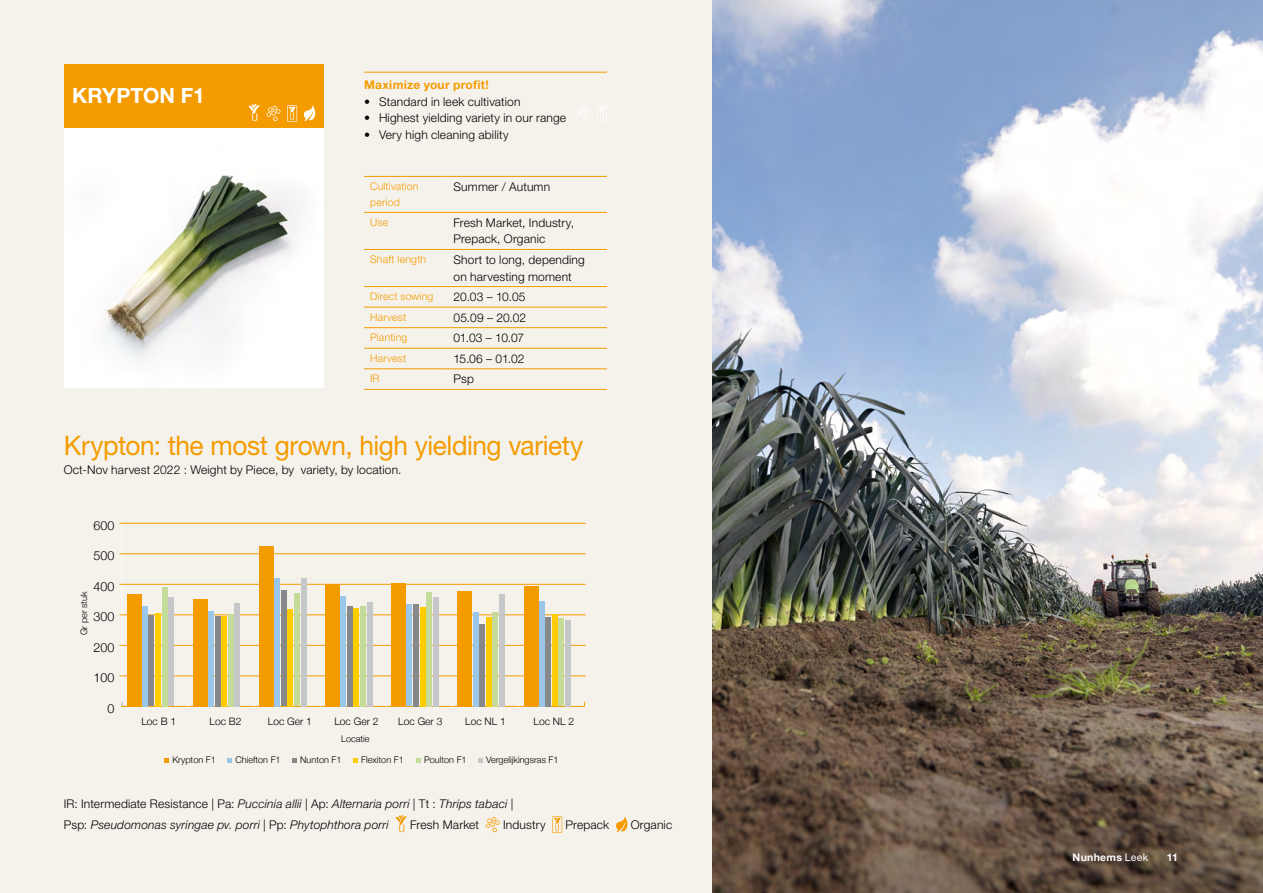
<style>
.page{position:relative;width:1263px;height:893px;background:#f5f2eb}
.page>*{position:absolute;margin:0;border:0;box-sizing:border-box;transform-origin:0 0}
.t1{font:27px "Helvetica Neue LT Std";letter-spacing:-.015em;color:#f49b00}
.t2{font:700 21px "Helvetica Neue LT Std";color:#fff}
.t3{font:300 12.6px "Helvetica Neue";color:#000}
.t4{font:300 12px/16.5px "Helvetica Neue LT Std";letter-spacing:.015em;color:#000}
.t5{font:italic 300 12px/21.3px "Helvetica Neue LT Std";letter-spacing:.015em;color:#000}
.t6{font:700 12px "Helvetica Neue LT Std";letter-spacing:.02em;color:#f49b00}
.t7{font:300 10.5px/16.5px "Helvetica Neue LT Std";letter-spacing:.02em;color:#f49b00}
.t8{font:700 10.5px "Helvetica Neue LT Std";letter-spacing:.025em;color:#fff}
.t9{font:300 10.2px "Helvetica Neue";color:#000}
.t10{font:300 9.15px "Helvetica Neue";color:#000}
.s1{font-style:normal}
.s2{font-weight:400}
</style>
<div class="page">
<div style="left:64px;top:128px;width:260px;height:259px;background:#fff"></div>
<img style="left:101px;top:175px;width:203px;height:185px">
<div style="left:64px;top:64px;width:260px;height:64px;background:#f49b00"></div>
<hr style="left:364px;top:72px;width:243px;height:1px;background:#f49b00">
<hr style="left:364px;top:176px;width:83px;height:1px;background:#f49b00">
<hr style="left:447px;top:176px;width:160px;height:1px;background:#f49b00">
<hr style="left:364px;top:212px;width:83px;height:1px;background:#f49b00">
<hr style="left:447px;top:212px;width:160px;height:1px;background:#f49b00">
<hr style="left:364px;top:249px;width:83px;height:1px;background:#f49b00">
<hr style="left:447px;top:249px;width:160px;height:1px;background:#f49b00">
<hr style="left:364px;top:286px;width:83px;height:1px;background:#f49b00">
<hr style="left:447px;top:286px;width:160px;height:1px;background:#f49b00">
<hr style="left:364px;top:307px;width:83px;height:1px;background:#f49b00">
<hr style="left:447px;top:307px;width:160px;height:1px;background:#f49b00">
<hr style="left:364px;top:327px;width:83px;height:1px;background:#f49b00">
<hr style="left:447px;top:327px;width:160px;height:1px;background:#f49b00">
<hr style="left:364px;top:348px;width:83px;height:1px;background:#f49b00">
<hr style="left:447px;top:348px;width:160px;height:1px;background:#f49b00">
<hr style="left:364px;top:369px;width:83px;height:1px;background:#f49b00">
<hr style="left:447px;top:369px;width:160px;height:1px;background:#f49b00">
<hr style="left:364px;top:389px;width:83px;height:1px;background:#f49b00">
<hr style="left:447px;top:389px;width:160px;height:1px;background:#f49b00">
<svg style="left:248px;top:104px;width:12px;height:17px"></svg>
<svg style="left:267px;top:106px;width:13px;height:15px"></svg>
<svg style="left:287px;top:105px;width:10px;height:17px"></svg>
<svg style="left:303px;top:105px;width:13px;height:16px"></svg>
<svg style="left:577px;top:106px;width:13px;height:15px"></svg>
<svg style="left:597px;top:105px;width:10px;height:17px"></svg>
<svg style="left:164px;top:758px;width:5px;height:5px"></svg>
<svg style="left:227px;top:758px;width:5px;height:5px"></svg>
<svg style="left:292px;top:758px;width:5px;height:5px"></svg>
<svg style="left:353px;top:758px;width:5px;height:5px"></svg>
<svg style="left:416px;top:758px;width:5px;height:5px"></svg>
<svg style="left:478px;top:758px;width:5px;height:5px"></svg>
<hr style="left:122px;top:706px;width:463px;height:1px;background:#f49b00">
<hr style="left:121px;top:523px;width:1px;height:183px;background:#fff">
<svg style="left:121px;top:702px;width:6px;height:5px"></svg>
<hr style="left:119px;top:676px;width:467px;height:1px;background:#f49b00">
<hr style="left:119px;top:645px;width:467px;height:1px;background:#f49b00">
<hr style="left:119px;top:615px;width:467px;height:1px;background:#f49b00">
<hr style="left:119px;top:584px;width:467px;height:1px;background:#f49b00">
<hr style="left:119px;top:553px;width:467px;height:1px;background:#f49b00">
<hr style="left:119px;top:523px;width:467px;height:1px;background:#f49b00">
<div style="left:168px;top:597px;width:6px;height:109px;background:#c6c7c8"></div>
<div style="left:234px;top:603px;width:6px;height:103px;background:#c6c7c8"></div>
<div style="left:301px;top:578px;width:6px;height:128px;background:#c6c7c8"></div>
<div style="left:367px;top:602px;width:6px;height:104px;background:#c6c7c8"></div>
<div style="left:433px;top:597px;width:6px;height:109px;background:#c6c7c8"></div>
<div style="left:499px;top:594px;width:6px;height:112px;background:#c6c7c8"></div>
<div style="left:565px;top:620px;width:6px;height:86px;background:#c6c7c8"></div>
<div style="left:162px;top:587px;width:6px;height:119px;background:#c4db99"></div>
<div style="left:228px;top:614px;width:6px;height:92px;background:#c4db99"></div>
<div style="left:294px;top:593px;width:6px;height:113px;background:#c4db99"></div>
<div style="left:360px;top:606px;width:6px;height:100px;background:#c4db99"></div>
<div style="left:426px;top:592px;width:6px;height:114px;background:#c4db99"></div>
<div style="left:492px;top:612px;width:6px;height:94px;background:#c4db99"></div>
<div style="left:558px;top:618px;width:6px;height:88px;background:#c4db99"></div>
<div style="left:155px;top:613px;width:6px;height:93px;background:#fecc00"></div>
<div style="left:221px;top:616px;width:6px;height:90px;background:#fecc00"></div>
<div style="left:287px;top:609px;width:6px;height:97px;background:#fecc00"></div>
<div style="left:353px;top:608px;width:6px;height:98px;background:#fecc00"></div>
<div style="left:420px;top:607px;width:6px;height:99px;background:#fecc00"></div>
<div style="left:486px;top:617px;width:6px;height:89px;background:#fecc00"></div>
<div style="left:552px;top:614px;width:6px;height:92px;background:#fecc00"></div>
<div style="left:148px;top:615px;width:6px;height:91px;background:#87888a"></div>
<div style="left:215px;top:616px;width:6px;height:90px;background:#87888a"></div>
<div style="left:281px;top:590px;width:6px;height:116px;background:#87888a"></div>
<div style="left:347px;top:606px;width:6px;height:100px;background:#87888a"></div>
<div style="left:413px;top:604px;width:6px;height:102px;background:#87888a"></div>
<div style="left:479px;top:624px;width:6px;height:82px;background:#87888a"></div>
<div style="left:545px;top:617px;width:6px;height:89px;background:#87888a"></div>
<div style="left:142px;top:606px;width:6px;height:100px;background:#9ac6e7"></div>
<div style="left:208px;top:611px;width:6px;height:95px;background:#9ac6e7"></div>
<div style="left:274px;top:578px;width:6px;height:128px;background:#9ac6e7"></div>
<div style="left:340px;top:596px;width:6px;height:110px;background:#9ac6e7"></div>
<div style="left:406px;top:604px;width:6px;height:102px;background:#9ac6e7"></div>
<div style="left:472px;top:612px;width:6px;height:94px;background:#9ac6e7"></div>
<div style="left:539px;top:601px;width:6px;height:105px;background:#9ac6e7"></div>
<div style="left:127px;top:594px;width:14px;height:112px;background:#f49b00"></div>
<div style="left:193px;top:599px;width:14px;height:107px;background:#f49b00"></div>
<div style="left:259px;top:546px;width:14px;height:160px;background:#f49b00"></div>
<div style="left:326px;top:584px;width:14px;height:122px;background:#f49b00"></div>
<div style="left:392px;top:583px;width:14px;height:123px;background:#f49b00"></div>
<div style="left:458px;top:591px;width:14px;height:115px;background:#f49b00"></div>
<div style="left:524px;top:586px;width:14px;height:120px;background:#f49b00"></div>
<img style="left:712px;top:0;width:530px;height:893px">
<svg style="left:395px;top:815px;width:12px;height:17px"></svg>
<svg style="left:486px;top:817px;width:14px;height:15px"></svg>
<svg style="left:552px;top:816px;width:10px;height:17px"></svg>
<svg style="left:616px;top:816px;width:12px;height:16px"></svg>
<svg style="left:1242px;top:0;width:21px;height:893px"></svg>
<h2 class="t2" style="left:72px;top:83px;width:134px">KRYPTON F1</h2>
<p class="t6" style="left:364px;top:78px;width:126px">Maximize your profit!</p>
<p class="t4" style="left:364px;top:93px;width:158px">• Standard in leek cultivation</p>
<p class="t4" style="left:364px;top:110px;width:204px">• Highest yielding variety in our range</p>
<p class="t4" style="left:364px;top:126px;width:146px">• Very high cleaning ability</p>
<p class="t7" style="left:370px;top:178px;width:50px">Cultivation period</p>
<p class="t4" style="left:453px;top:178px;width:98px">Summer / Autumn</p>
<p class="t7" style="left:370px;top:214px;width:20px">Use</p>
<p class="t4" style="left:453px;top:214px;width:122px">Fresh Market, Industry,<br>Prepack, Organic</p>
<p class="t7" style="left:370px;top:251px;width:58px">Shaft length</p>
<p class="t4" style="left:453px;top:251px;width:133px">Short to long, depending on harvesting moment</p>
<p class="t7" style="left:370px;top:288px;width:65px">Direct sowing</p>
<p class="t4" style="left:453px;top:288px;width:74px">20.03 – 10.05</p>
<p class="t7" style="left:370px;top:308px;width:38px">Harvest</p>
<p class="t4" style="left:453px;top:309px;width:74px">05.09 – 20.02</p>
<p class="t7" style="left:370px;top:329px;width:39px">Planting</p>
<p class="t4" style="left:453px;top:329px;width:72px">01.03 – 10.07</p>
<p class="t7" style="left:370px;top:350px;width:38px">Harvest</p>
<p class="t4" style="left:453px;top:350px;width:73px">15.06 – 01.02</p>
<p class="t7" style="left:370px;top:370px;width:11px">IR</p>
<p class="t4" style="left:453px;top:371px;width:22px">Psp</p>
<h1 class="t1" style="left:64px;top:429px;width:521px">Krypton: the most grown, high yielding variety</h1>
<p class="t4" style="left:64px;top:462px;width:339px">Oct-Nov harvest 2022 : Weight by Piece, by variety, by location.</p>
<p class="t3" style="left:94px;top:515px;width:22px">600</p>
<p class="t3" style="left:94px;top:546px;width:22px">500</p>
<p class="t3" style="left:94px;top:576px;width:22px">400</p>
<p class="t10" style="left:76px;top:635px;width:46px;rotate:-90deg">Gr per stuk</p>
<p class="t3" style="left:94px;top:607px;width:22px">300</p>
<p class="t3" style="left:94px;top:637px;width:22px">200</p>
<p class="t3" style="left:94px;top:668px;width:22px">100</p>
<p class="t3" style="left:107px;top:698px;width:8px">0</p>
<p class="t9" style="left:141px;top:713px;width:36px">Loc B 1</p>
<p class="t9" style="left:209px;top:713px;width:33px">Loc B2</p>
<p class="t9" style="left:268px;top:713px;width:46px">Loc Ger 1</p>
<p class="t9" style="left:334px;top:713px;width:46px">Loc Ger 2</p>
<p class="t10" style="left:341px;top:732px;width:30px">Locatie</p>
<p class="t9" style="left:398px;top:713px;width:46px">Loc Ger 3</p>
<p class="t9" style="left:465px;top:713px;width:42px">Loc NL 1</p>
<p class="t9" style="left:533px;top:713px;width:42px">Loc NL 2</p>
<p class="t10" style="left:172px;top:752px;width:45px">Krypton F1</p>
<p class="t10" style="left:235px;top:752px;width:47px">Chiefton F1</p>
<p class="t10" style="left:300px;top:752px;width:43px">Nunton F1</p>
<p class="t10" style="left:361px;top:752px;width:44px">Flexiton F1</p>
<p class="t10" style="left:424px;top:752px;width:44px">Poulton F1</p>
<p class="t10" style="left:486px;top:752px;width:74px">Vergelijkingsras F1</p>
<p class="t5" style="left:64px;top:793px;width:451px"><span class="s1">IR: Intermediate Resistance | Pa:</span> Puccinia allii <span class="s1">| Ap:</span> Alternaria porri <span class="s1">| Tt :</span> Thrips tabaci <span class="s1">|<br>Psp:</span> Pseudomonas syringae pv. porri <span class="s1">| Pp:</span> Phytophthora porri</p>
<p class="t4" style="left:410px;top:816px;width:70px">Fresh Market</p>
<p class="t4" style="left:503px;top:816px;width:44px">Industry</p>
<p class="t4" style="left:565px;top:816px;width:45px">Prepack</p>
<p class="t4" style="left:631px;top:816px;width:43px">Organic</p>
<p class="t8" style="left:1072px;top:851px;width:77px">Nunhems <span class="s2">Leek</span></p>
<p class="t8" style="left:1167px;top:851px;width:13px">11</p>
</div>
